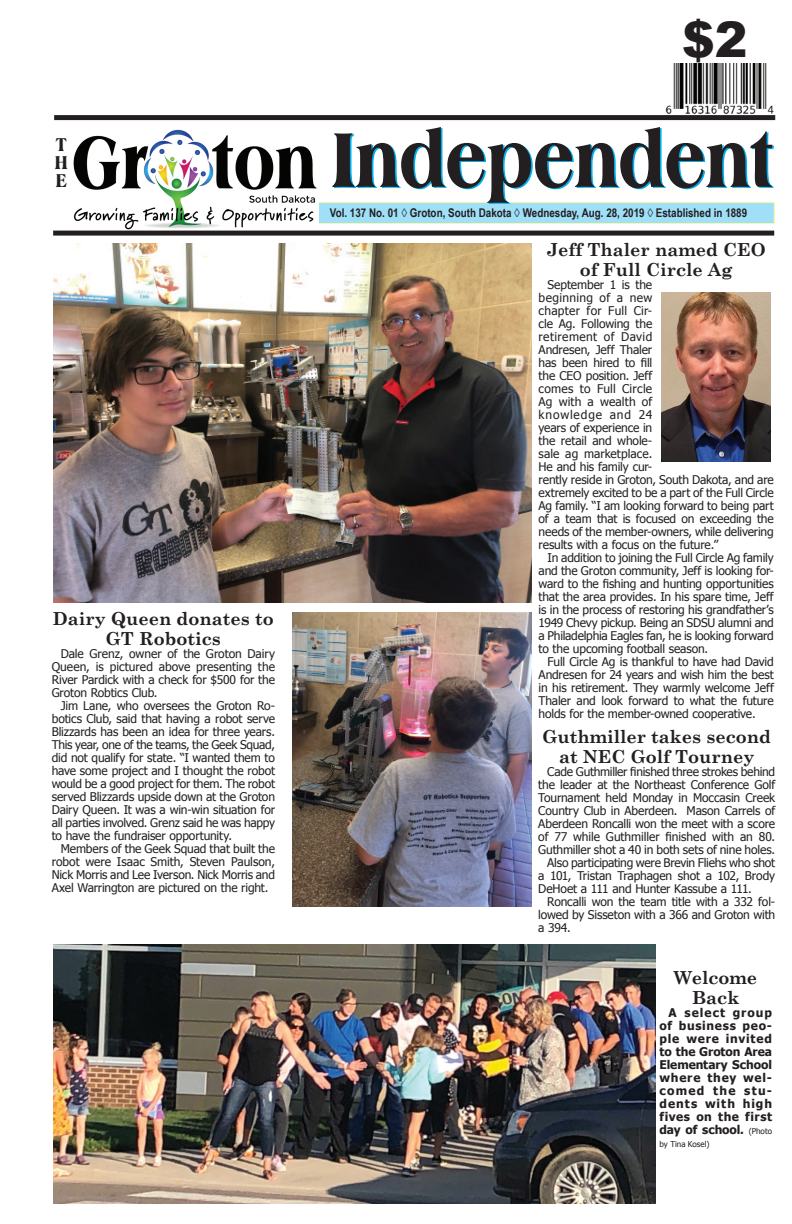
<style>
.page{position:relative;width:792px;height:1224px;background:#fff}
.page>*{position:absolute;margin:0;border:0;box-sizing:border-box;transform-origin:0 0}
.t1{font:800 condensed 82px "Americana BT";color:#00aeef}
.t2{font:900 49px "Arial";color:#231f20}
.t3{font:800 condensed 20px/18px "Americana BT";color:#231f20;text-align:justify}
.t4{font:700 18px/19.8px "Century Schoolbook";color:#231f20;text-align:center}
.t5{font:12px/13px "Tahoma";letter-spacing:-.01em;color:#231f20;text-align:justify}
.t6{font:700 12px/13px "Tahoma";letter-spacing:.055em;color:#231f20;text-align:justify}
.t7{font:700 12px "Arial Narrow";color:#231f20}
.t8{font:8px "Tahoma";letter-spacing:.005em;color:#231f20}
.s1{font-weight:400;font-size:8px}
</style>
<div class="page">
<div style="left:302px;top:202px;width:473px;height:22px;background:#9fe0f8"></div>
<img style="left:666px;top:63px;width:108px;height:51px">
<img style="left:72px;top:129px;width:247px;height:102px">
<div style="left:53px;top:231px;width:721px;height:5px;background:#231f20"></div>
<div style="left:54px;top:115px;width:721px;height:5px;background:#231f20"></div>
<img style="left:53px;top:243px;width:479px;height:359px">
<img style="left:293px;top:612px;width:239px;height:294px">
<img style="left:661px;top:292px;width:109px;height:170px">
<img style="left:54px;top:945px;width:602px;height:258px">
<h3 class="t3" style="left:55px;top:135px;width:14px">T H E</h3>
<h3 class="t4" style="left:53px;top:609px;width:222px">Dairy Queen donates to<br>GT Robotics</h3>
<p class="t5" style="left:52px;top:647px;width:225px;text-indent:9px">Dale Grenz, owner of the Groton Dairy Queen, is pictured above presenting the River Pardick with a check for $500 for the Groton Robtics Club.</p>
<p class="t5" style="left:52px;top:699px;width:225px;text-indent:9px">Jim Lane, who oversees the Groton Ro&shy;botics Club, said that having a robot serve Blizzards has been an idea for three years.<br>This year, one of the teams, the Geek Squad, did not qualify for state. “I wanted them to have some project and I thought the robot would be a good project for them. The robot served Blizzards upside down at the Groton Dairy Queen. It was a win-win situation for all parties involved. Grenz said he was happy to have the fundraiser opportunity.</p>
<p class="t5" style="left:52px;top:842px;width:225px;text-indent:9px">Members of the Geek Squad that built the robot were Isaac Smith, Steven Paulson, Nick Morris and Lee Iverson. Nick Morris and Axel Warrington are pictured on the right.</p>
<h2 class="t2" style="left:682px;top:4px;width:67px">$2</h2>
<h1 class="t1" style="left:333px;top:110px;width:443px">Independent</h1>
<p class="t7" style="left:330px;top:204px;width:419px">Vol. 137 No. 01 ◊ Groton, South Dakota ◊ Wednesday, Aug. 28, 2019 ◊ Established in 1889</p>
<h3 class="t4" style="left:546px;top:240px;width:221px">Jeff Thaler named CEO of Full Circle Ag</h3>
<p class="t5" style="left:539px;top:278px;width:237px;text-align:left;text-indent:9px">September 1 is the<br>beginning of a new<br>chapter for Full Cir-<br>cle Ag. Following the<br>retirement of David<br>Andresen, Jeff Thaler<br>has been hired to fill<br>the CEO position. Jeff<br>comes to Full Circle<br>Ag with a wealth of<br>knowledge and 24<br>years of experience in<br>the retail and whole-<br>sale ag marketplace.<br>He and his family cur-<br>rently reside in Groton, South Dakota, and are extremely excited to be a part of the Full Circle<br>Ag family. “I am looking forward to being part of a team that is focused on exceeding the needs of the member-owners, while delivering results with a focus on the future.”</p>
<p class="t5" style="left:539px;top:551px;width:237px;text-indent:9px">In addition to joining the Full Circle Ag family and the Groton community, Jeff is looking for&shy;ward to the fishing and hunting opportunities that the area provides. In his spare time, Jeff is in the process of restoring his grandfather’s 1949 Chevy pickup. Being an SDSU alumni and a Philadelphia Eagles fan, he is looking forward to the upcoming football season.</p>
<p class="t5" style="left:539px;top:655px;width:237px;text-indent:9px">Full Circle Ag is thankful to have had David Andresen for 24 years and wish him the best in his retirement. They warmly welcome Jeff Thaler and look forward to what the future holds for the member-owned cooperative.</p>
<h3 class="t4" style="left:542px;top:727px;width:230px">Guthmiller takes second at NEC Golf Tourney</h3>
<p class="t5" style="left:547px;top:765px;width:229px">Cade Guthmiller finished three strokes behind</p>
<p class="t5" style="left:538px;top:778px;width:238px">the leader at the Northeast Conference Golf</p>
<p class="t5" style="left:538px;top:791px;width:238px">Tournament held Monday in Moccasin Creek</p>
<p class="t5" style="left:538px;top:804px;width:238px">Country Club in Aberdeen. Mason Carrels of</p>
<p class="t5" style="left:538px;top:817px;width:238px">Aberdeen Roncalli won the meet with a score</p>
<p class="t5" style="left:538px;top:830px;width:238px">of 77 while Guthmiller finished with an 80.</p>
<p class="t5" style="left:538px;top:843px;width:238px">Guthmiller shot a 40 in both sets of nine holes.</p>
<p class="t5" style="left:547px;top:856px;width:229px">Also participating were Brevin Fliehs who shot</p>
<p class="t5" style="left:538px;top:869px;width:238px">a 101, Tristan Traphagen shot a 102, Brody</p>
<p class="t5" style="left:538px;top:882px;width:215px">DeHoet a 111 and Hunter Kassube a 111.</p>
<p class="t5" style="left:547px;top:895px;width:229px">Roncalli won the team title with a 332 fol-</p>
<p class="t5" style="left:538px;top:908px;width:238px">lowed by Sisseton with a 366 and Groton with</p>
<p class="t5" style="left:538px;top:921px;width:34px">a 394.</p>
<h3 class="t4" style="left:674px;top:968px;width:84px">Welcome<br>Back</h3>
<p class="t6" style="left:660px;top:1006px;width:114px;text-indent:9px">A select group of business peo&shy;ple were invited to the Groton Area Elementary School where they wel&shy;comed the stu&shy;dents with high fives on the first day of school. <span class="s1">(Photo</span></p>
<p class="t8" style="left:660px;top:1139px;width:52px">by Tina Kosel)</p>
</div>
